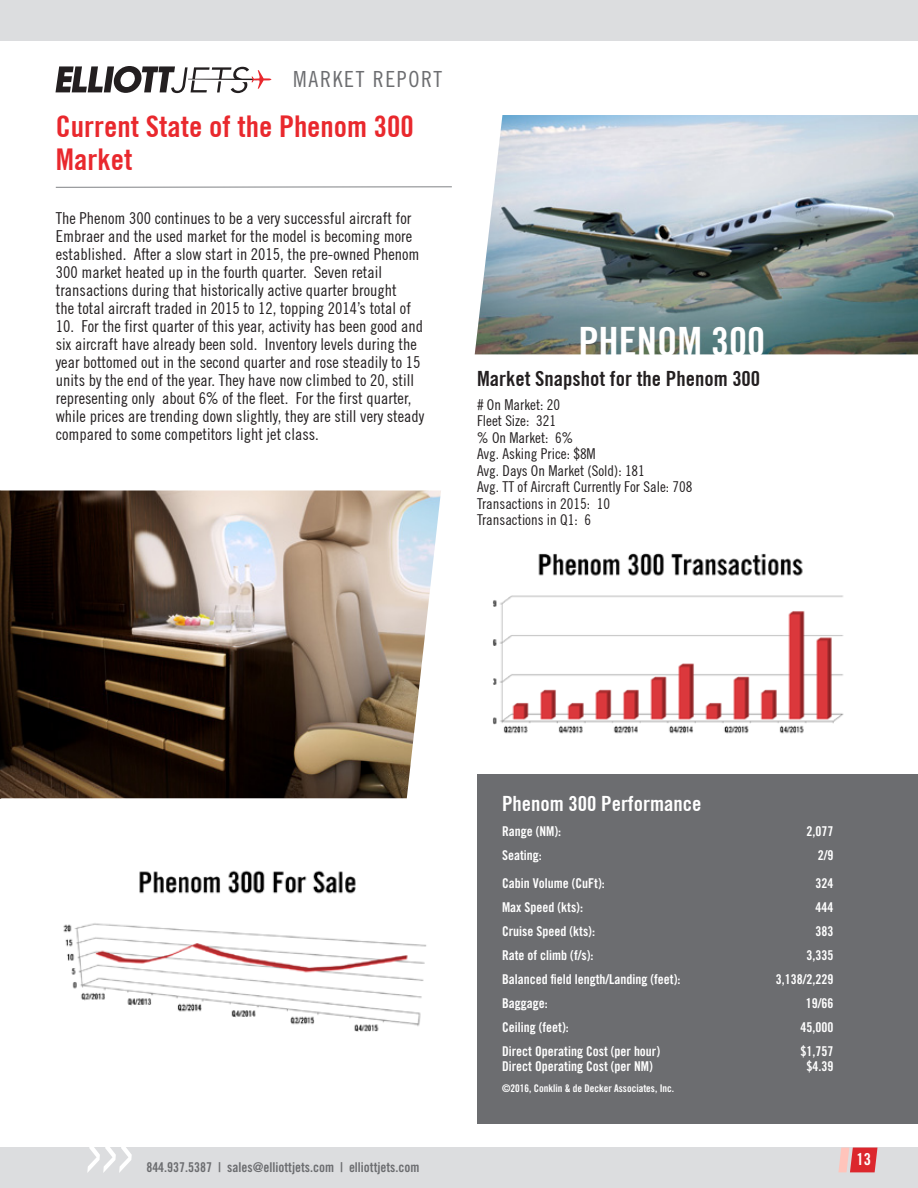
<style>
.page{position:relative;width:918px;height:1188px;background:#fff}
.page>*{position:absolute;margin:0;border:0;box-sizing:border-box;transform-origin:0 0}
.t1{font:700 condensed 40.5px "Trade Gothic No.20";color:#fff}
.t2{font:700 condensed 30px/33px "Trade Gothic No.20";color:#e9282d}
.t3{font:22.2px "Trade Gothic LT Std Cn 18";letter-spacing:.075em;color:#6c6d70}
.t4{font:700 condensed 21px "Trade Gothic No.20";color:#231f20}
.t5{font:700 condensed 21px "Trade Gothic No.20";color:#fff}
.t6{font:condensed 16.5px/18px "Trade Gothic No.18";color:#231f20}
.t7{font:16.5px "Trade Gothic LT Std Bd Cn 20";color:#fff}
.t8{font:condensed 15px/16.5px "Trade Gothic No.18";color:#231f20}
.t9{font:13.5px "Trade Gothic LT Std Bd Cn 20";color:#fff}
.t10{font:13.5px "Trade Gothic LT Std Bd Cn 20";color:#6c6d70}
.t11{font:10.5px "Trade Gothic LT Std Bd Cn 20";color:#fff}
</style>
<div class="page">
<div style="left:0;top:1148px;width:918px;height:40px;background:#dcdddf"></div>
<svg style="left:87px;top:1147px;width:45px;height:26px"></svg>
<div style="left:0;top:0;width:918px;height:40px;background:#dcdddf"></div>
<svg style="left:56px;top:66px;width:216px;height:27px"></svg>
<svg style="left:838px;top:1148px;width:39px;height:24px"></svg>
<svg style="left:55px;top:186px;width:397px;height:2px"></svg>
<svg style="left:0;top:490px;width:441px;height:308px;background:#6d5f54"></svg>
<div style="left:477px;top:774px;width:441px;height:349px;background:#6c6d70"></div>
<img style="left:475px;top:115px;width:443px;height:239px">
<img style="left:63px;top:870px;width:364px;height:162px">
<img style="left:492px;top:553px;width:352px;height:181px">
<h3 class="t3" style="left:293px;top:65px;width:151px">MARKET REPORT</h3>
<h2 class="t2" style="left:56px;top:109px;width:360px">Current State of the Phenom 300<br>Market</h2>
<p class="t6" style="left:56px;top:209px;width:365px">The Phenom 300 continues to be a very successful aircraft for Embraer and the used market for the model is becoming more established. After a slow start in 2015, the pre-owned Phenom 300 market heated up in the fourth quarter. Seven retail transactions during that historically active quarter brought<br>the total aircraft traded in 2015 to 12, topping 2014’s total of</p>
<p class="t6" style="left:56px;top:317px;width:370px">10. For the first quarter of this year, activity has been good and six aircraft have already been sold. Inventory levels during the year bottomed out in the second quarter and rose steadily to 15 units by the end of the year. They have now climbed to 20, still representing only about 6% of the fleet. For the first quarter, while prices are trending down slightly, they are still very steady compared to some competitors light jet class.</p>
<h1 class="t1" style="left:578px;top:317px;width:188px">PHENOM 300</h1>
<p class="t4" style="left:477px;top:366px;width:285px">Market Snapshot for the Phenom 300</p>
<p class="t8" style="left:477px;top:396px;width:217px"># On Market: 20<br>Fleet Size: 321<br>% On Market: 6%<br>Avg. Asking Price: $8M<br>Avg. Days On Market (Sold): 181<br>Avg. TT of Aircraft Currently For Sale: 708<br>Transactions in 2015: 10<br>Transactions in Q1: 6</p>
<p class="t10" style="left:146px;top:1159px;width:275px">844.937.5387 | sales@elliottjets.com | elliottjets.com</p>
<p class="t5" style="left:502px;top:791px;width:201px">Phenom 300 Performance</p>
<p class="t9" style="left:502px;top:822px;width:61px">Range (NM):</p>
<p class="t9" style="left:807px;top:822px;width:28px">2,077</p>
<p class="t9" style="left:502px;top:847px;width:41px">Seating:</p>
<p class="t9" style="left:818px;top:847px;width:17px">2/9</p>
<p class="t9" style="left:502px;top:875px;width:104px">Cabin Volume (CuFt):</p>
<p class="t9" style="left:816px;top:875px;width:19px">324</p>
<p class="t9" style="left:502px;top:899px;width:82px">Max Speed (kts):</p>
<p class="t9" style="left:816px;top:899px;width:19px">444</p>
<p class="t9" style="left:502px;top:923px;width:94px">Cruise Speed (kts):</p>
<p class="t9" style="left:816px;top:923px;width:19px">383</p>
<p class="t9" style="left:502px;top:947px;width:93px">Rate of climb (f/s):</p>
<p class="t9" style="left:807px;top:947px;width:28px">3,335</p>
<p class="t9" style="left:502px;top:971px;width:180px">Balanced field length/Landing (feet):</p>
<p class="t9" style="left:776px;top:971px;width:59px">3,138/2,229</p>
<p class="t9" style="left:502px;top:995px;width:47px">Baggage:</p>
<p class="t9" style="left:806px;top:995px;width:29px">19/66</p>
<p class="t9" style="left:502px;top:1019px;width:68px">Ceiling (feet):</p>
<p class="t9" style="left:801px;top:1019px;width:34px">45,000</p>
<p class="t9" style="left:502px;top:1043px;width:160px">Direct Operating Cost (per hour)</p>
<p class="t9" style="left:801px;top:1043px;width:34px">$1,757</p>
<p class="t9" style="left:502px;top:1058px;width:152px">Direct Operating Cost (per NM)</p>
<p class="t9" style="left:807px;top:1058px;width:28px">$4.39</p>
<p class="t11" style="left:502px;top:1082px;width:174px">©2016, Conklin &amp; de Decker Associates, Inc.</p>
<p class="t7" style="left:856px;top:1149px;width:16px">13</p>
</div>
